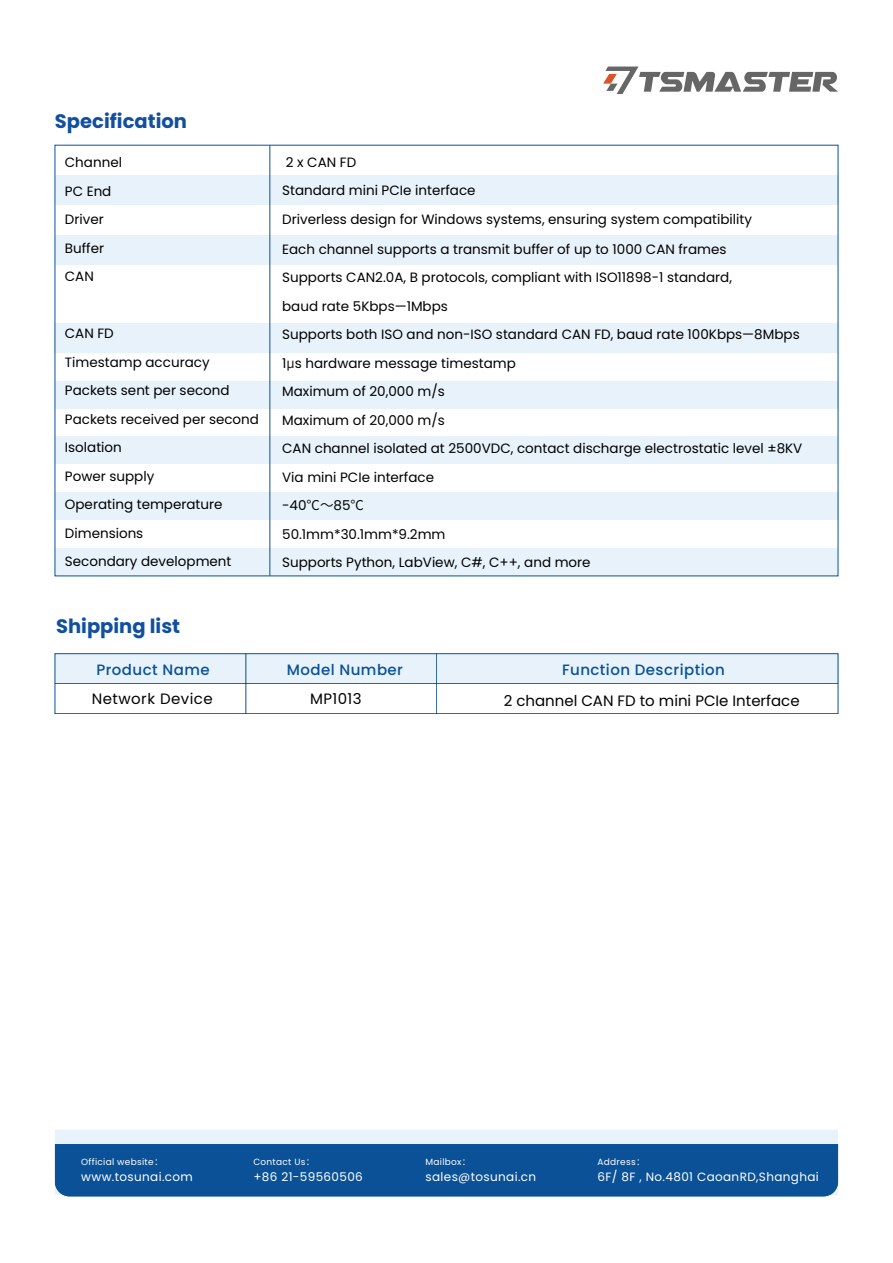
<style>
.page{position:relative;width:893px;height:1263px;background:#fff}
.page>*{position:absolute;margin:0;border:0;box-sizing:border-box;transform-origin:0 0}
.t1{font:700 19.5px "Poppins";color:#114fa0}
.t2{font:500 15px "Poppins";letter-spacing:.03em;color:#0a5197}
.t3{font:15px "Poppins";color:#000}
.t4{font:15px "Poppins";letter-spacing:.03em;color:#040000}
.t5{font:13.5px/28.5px "Poppins";color:#000}
.t6{font:13.5px "Poppins";color:#040000}
.t7{font:12px "Poppins";letter-spacing:.03em;color:#fff}
.t8{font:9px "Poppins";letter-spacing:.03em;color:#fff}
.s1{font-family:"Alibaba Pu Hui Ti 2 55 Regular";color:#231815}
.s2{font-family:"Source Han Sans SC"}
</style>
<div class="page">
<div style="left:55px;top:436px;width:783px;height:28px;background:#e7f2fa"></div>
<div style="left:55px;top:381px;width:783px;height:28px;background:#e7f2fa"></div>
<div style="left:55px;top:492px;width:783px;height:28px;background:#e7f2fa"></div>
<div style="left:55px;top:548px;width:783px;height:28px;background:#e7f2fa"></div>
<div style="left:55px;top:235px;width:783px;height:30px;background:#e7f2fa"></div>
<div style="left:55px;top:175px;width:783px;height:30px;background:#e7f2fa"></div>
<div style="left:55px;top:323px;width:783px;height:30px;background:#e7f2fa"></div>
<hr style="left:270px;top:145px;width:1px;height:180px;background:#0a5197">
<hr style="left:270px;top:325px;width:1px;height:251px;background:#0a5197">
<svg style="left:603px;top:67px;width:235px;height:27px"></svg>
<div style="left:55px;top:654px;width:783px;height:30px;background:#e7f2fa"></div>
<hr style="left:246px;top:654px;width:1px;height:60px;background:#0a5197">
<hr style="left:437px;top:654px;width:1px;height:60px;background:#0a5197">
<hr style="left:55px;top:683px;width:783px;height:1px;background:#0a5197">
<div style="left:55px;top:653px;width:783px;height:61px;border:1px solid #0a5197"></div>
<svg style="left:55px;top:1130px;width:783px;height:66px;background:#3973ac"></svg>
<h1 class="t1" style="left:55px;top:110px;width:134px">Specification</h1>
<p class="t5" style="left:65px;top:148px;width:59px">Channel<br>PC End<br>Driver<br>Buffer<br>CAN</p>
<p class="t5" style="left:65px;top:319px;width:196px">CAN FD<br>Timestamp accuracy<br>Packets sent per second<br>Packets received per second<br>Isolation<br>Power supply<br>Operating temperature<br>Dimensions<br>Secondary development</p>
<h1 class="t1" style="left:56px;top:615px;width:126px">Shipping list</h1>
<p class="t5" style="left:282px;top:148px;width:471px">2 x CAN FD<br>Standard mini PCIe interface<br>Driverless design for Windows systems, ensuring system compatibility</p>
<p class="t6" style="left:282px;top:241px;width:446px">Each channel supports a transmit buffer of up to 1000 CAN frames</p>
<p class="t5" style="left:282px;top:263px;width:522px">Supports CAN2.0A, B protocols, compliant with ISO11898-1 standard,<br>baud rate 5Kbps—1Mbps<br>Supports both ISO and non-ISO standard CAN FD, baud rate 100Kbps—8Mbps 1<span class="s1">μ</span>s hardware message timestamp<br>Maximum of 20,000 m/s<br>Maximum of 20,000 m/s<br>CAN channel isolated at 2500VDC, contact discharge electrostatic level ±8KV Via mini PCIe interface<br>-40<span class="s2">℃～</span>85<span class="s2">℃<br></span>50.1mm*30.1mm*9.2mm<br>Supports Python, LabView, C#, C++, and more</p>
<p class="t2" style="left:96px;top:661px;width:115px">Product Name</p>
<p class="t2" style="left:287px;top:661px;width:118px">Model Number</p>
<p class="t2" style="left:562px;top:661px;width:164px">Function Description</p>
<p class="t4" style="left:92px;top:690px;width:122px">Network Device</p>
<p class="t3" style="left:504px;top:692px;width:297px">2 channel CAN FD to mini PCIe Interface</p>
<p class="t3" style="left:310px;top:690px;width:53px">MP1013</p>
<p class="t8" style="left:81px;top:1156px;width:83px">Official website<span class="s2">：</span></p>
<p class="t7" style="left:81px;top:1170px;width:113px">www.tosunai.com</p>
<p class="t8" style="left:253px;top:1156px;width:63px">Contact Us<span class="s2">：</span></p>
<p class="t7" style="left:253px;top:1170px;width:111px">+86 21-59560506</p>
<p class="t8" style="left:425px;top:1156px;width:47px">Mailbox<span class="s2">：</span></p>
<p class="t7" style="left:425px;top:1170px;width:112px">sales@tosunai.cn</p>
<p class="t8" style="left:598px;top:1156px;width:49px">Address<span class="s2">：</span></p>
<p class="t7" style="left:598px;top:1170px;width:223px">6F/ 8F , No.4801 CaoanRD,Shanghai</p>
</div>
